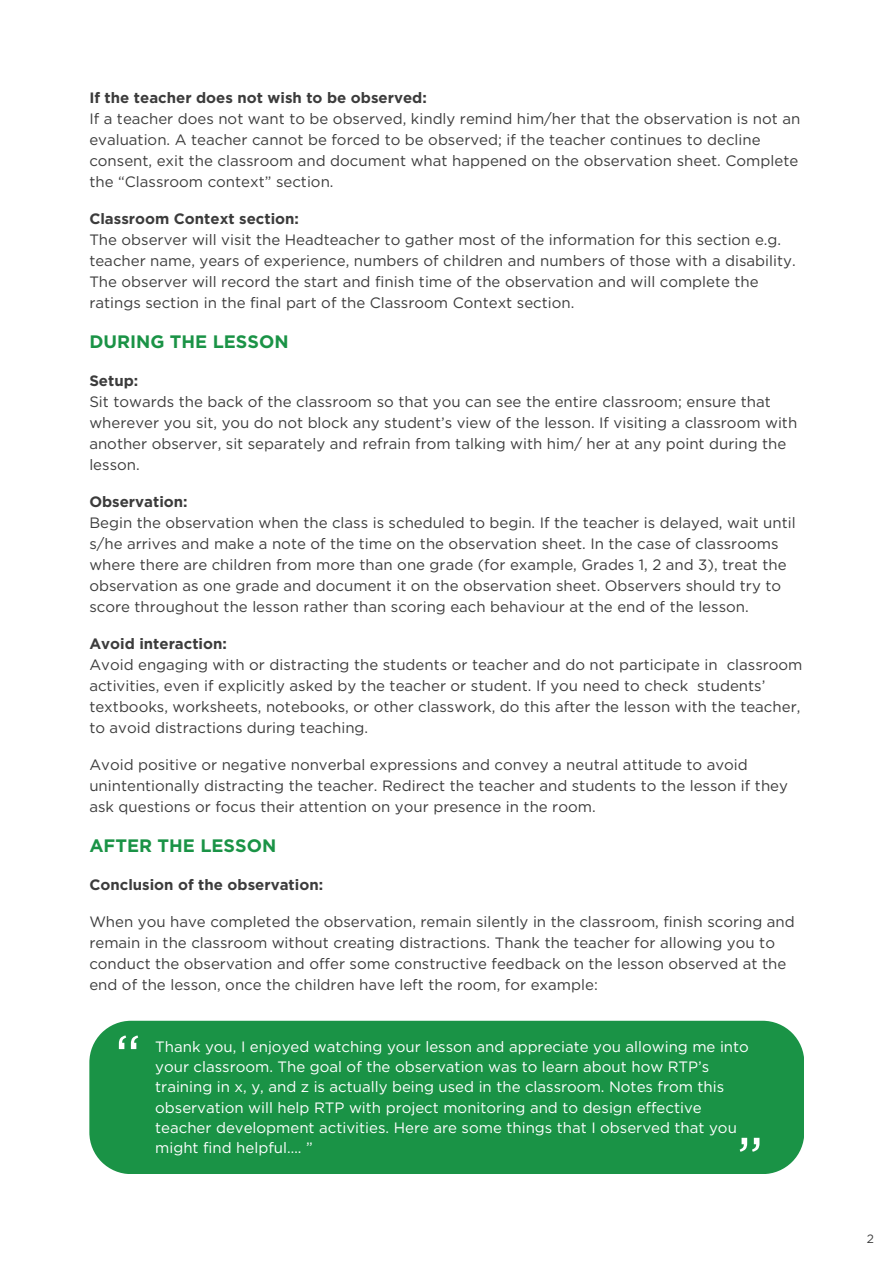
<style>
.page{position:relative;width:894px;height:1264px;background:#fff}
.page>*{position:absolute;margin:0;border:0;box-sizing:border-box;transform-origin:0 0}
.t1{font:61.5px "Gotham";color:#fff}
.t2{font:60px "Gotham";color:#fff}
.t3{font:700 18px "Gotham";color:#1a9346}
.t4{font:15px/21px "Gotham";color:#3c3c3c}
.t5{font:15px/20.2px "Gotham";color:#fff}
.t6{font:700 15px "Gotham";color:#3c3c3c}
.t7{font:12px "Gotham";color:#3c3c3c}
</style>
<div class="page">
<div style="left:89px;top:1020px;width:715px;height:154px;background:#1a9346"></div>
<p class="t6" style="left:89px;top:88px;width:339px">If the teacher does not wish to be observed:</p>
<p class="t4" style="left:89px;top:108px;width:712px">If a teacher does not want to be observed, kindly remind him/her that the observation is not an evaluation. A teacher cannot be forced to be observed; if the teacher continues to decline consent, exit the classroom and document what happened on the observation sheet. Complete the “Classroom context” section.</p>
<p class="t6" style="left:89px;top:209px;width:211px">Classroom Context section:</p>
<h1 class="t4" style="left:89px;top:229px;width:707px">The observer will visit the Headteacher to gather most of the information for this section e.g. teacher name, years of experience, numbers of children and numbers of those with a disability.<br>The observer will record the start and finish time of the observation and will complete the ratings section in the final part of the Classroom Context section.</h1>
<p class="t3" style="left:89px;top:331px;width:201px">DURING THE LESSON</p>
<p class="t6" style="left:89px;top:371px;width:50px">Setup:</p>
<p class="t4" style="left:89px;top:391px;width:709px">Sit towards the back of the classroom so that you can see the entire classroom; ensure that wherever you sit, you do not block any student’s view of the lesson. If visiting a classroom with another observer, sit separately and refrain from talking with him/ her at any point during the lesson.</p>
<p class="t6" style="left:89px;top:492px;width:100px">Observation:</p>
<p class="t4" style="left:89px;top:512px;width:707px">Begin the observation when the class is scheduled to begin. If the teacher is delayed, wait until s/he arrives and make a note of the time on the observation sheet. In the case of classrooms where there are children from more than one grade (for example, Grades 1, 2 and 3), treat the observation as one grade and document it on the observation sheet. Observers should try to score throughout the lesson rather than scoring each behaviour at the end of the lesson.</p>
<p class="t6" style="left:89px;top:634px;width:139px">Avoid interaction:</p>
<p class="t4" style="left:89px;top:654px;width:714px">Avoid engaging with or distracting the students or teacher and do not participate in classroom activities, even if explicitly asked by the teacher or student. If you need to check students’ textbooks, worksheets, notebooks, or other classwork, do this after the lesson with the teacher, to avoid distractions during teaching.</p>
<h1 class="t4" style="left:89px;top:754px;width:700px">Avoid positive or negative nonverbal expressions and convey a neutral attitude to avoid unintentionally distracting the teacher. Redirect the teacher and students to the lesson if they ask questions or focus their attention on your presence in the room.</h1>
<h2 class="t3" style="left:89px;top:835px;width:188px">AFTER THE LESSON</h2>
<p class="t6" style="left:89px;top:875px;width:235px">Conclusion of the observation:</p>
<p class="t4" style="left:89px;top:911px;width:706px">When you have completed the observation, remain silently in the classroom, finish scoring and remain in the classroom without creating distractions. Thank the teacher for allowing you to conduct the observation and offer some constructive feedback on the lesson observed at the end of the lesson, once the children have left the room, for example:</p>
<p class="t2" style="left:114px;top:1020px;width:28px">“</p>
<p class="t5" style="left:155px;top:1036px;width:595px">Thank you, I enjoyed watching your lesson and appreciate you allowing me into your classroom. The goal of the observation was to learn about how RTP’s training in x, y, and z is actually being used in the classroom. Notes from this observation will help RTP with project monitoring and to design effective teacher development activities. Here are some things that I observed that you might find helpful…. ”</p>
<p class="t1" style="left:763px;top:1167px;width:29px;rotate:-180deg">“</p>
<p class="t7" style="left:866px;top:1231px;width:9px">2</p>
</div>
